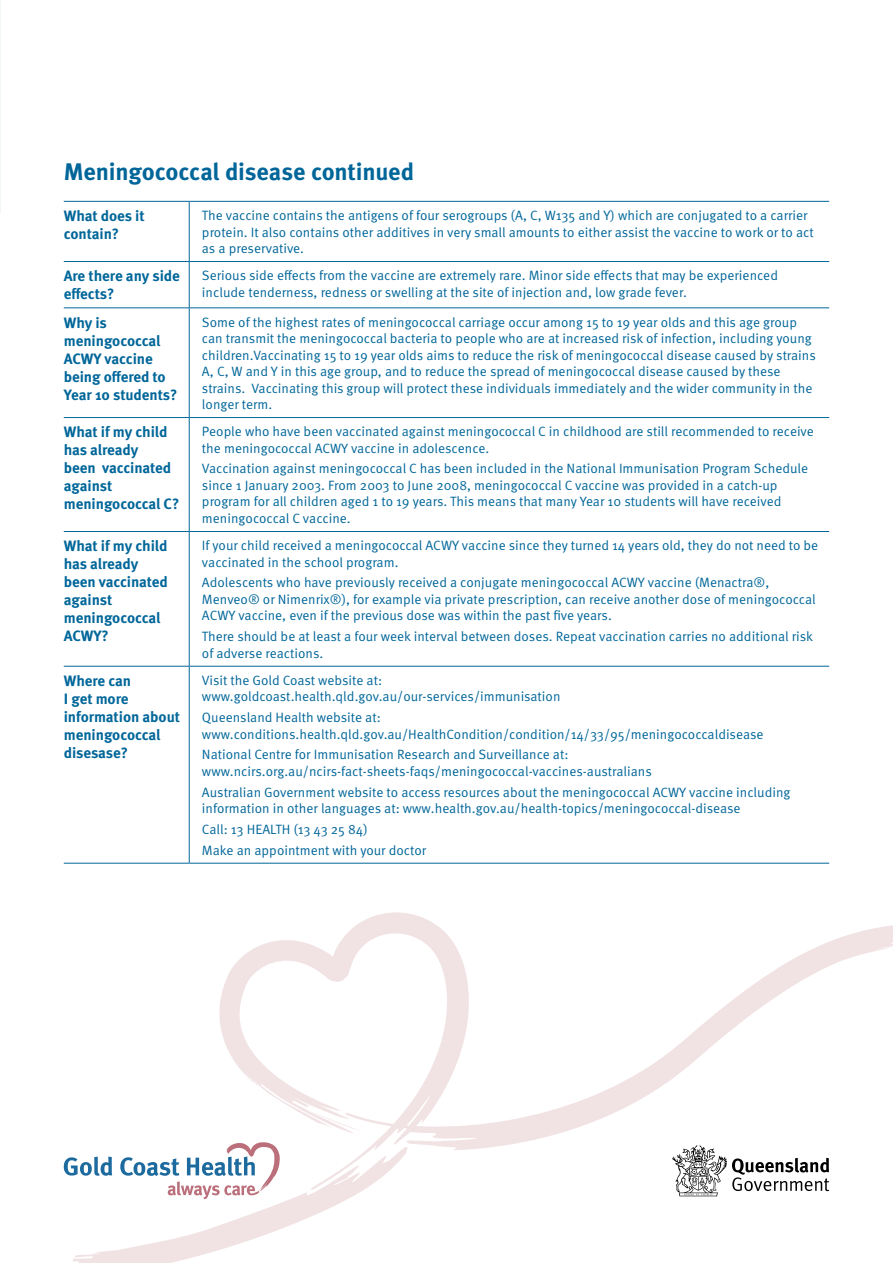
<style>
.page{position:relative;width:893px;height:1263px;background:#fff}
.page>*{position:absolute;margin:0;border:0;box-sizing:border-box;transform-origin:0 0}
.t1{font:700 24px "Meta Pro";letter-spacing:-.01em;color:#069}
.t2{font:700 15px/18px "Meta Pro";letter-spacing:-.005em;color:#069}
.t3{font:13.5px/16.5px "Meta Pro Norm";color:#069}
</style>
<div class="page">
<svg style="left:219px;top:912px;width:674px;height:270px"></svg>
<hr style="left:64px;top:201px;width:125px;height:1px;background:#069">
<hr style="left:189px;top:201px;width:640px;height:1px;background:#069">
<hr style="left:189px;top:202px;width:1px;height:59px;background:#069">
<hr style="left:64px;top:261px;width:125px;height:1px;background:#069">
<hr style="left:189px;top:261px;width:640px;height:1px;background:#069">
<hr style="left:189px;top:262px;width:1px;height:45px;background:#069">
<hr style="left:64px;top:307px;width:125px;height:1px;background:#069">
<hr style="left:189px;top:307px;width:640px;height:1px;background:#069">
<hr style="left:189px;top:308px;width:1px;height:109px;background:#069">
<hr style="left:64px;top:417px;width:125px;height:1px;background:#069">
<hr style="left:189px;top:417px;width:640px;height:1px;background:#069">
<hr style="left:189px;top:418px;width:1px;height:113px;background:#069">
<hr style="left:64px;top:531px;width:125px;height:1px;background:#069">
<hr style="left:189px;top:531px;width:640px;height:1px;background:#069">
<hr style="left:189px;top:532px;width:1px;height:134px;background:#069">
<hr style="left:64px;top:666px;width:125px;height:1px;background:#069">
<hr style="left:189px;top:666px;width:640px;height:1px;background:#069">
<hr style="left:189px;top:667px;width:1px;height:196px;background:#069">
<hr style="left:64px;top:863px;width:125px;height:1px;background:#069">
<hr style="left:189px;top:863px;width:640px;height:1px;background:#069">
<svg style="left:672px;top:1145px;width:157px;height:51px"></svg>
<svg style="left:63px;top:1142px;width:347px;height:121px"></svg>
<h1 class="t1" style="left:64px;top:161px;width:352px">Meningococcal disease continued</h1>
<p class="t2" style="left:64px;top:208px;width:82px">What does it contain?</p>
<p class="t3" style="left:202px;top:208px;width:613px">The vaccine contains the antigens of four serogroups (A, C, W135 and Y) which are conjugated to a carrier protein. It also contains other additives in very small amounts to either assist the vaccine to work or to act as a preservative.</p>
<p class="t2" style="left:64px;top:268px;width:118px">Are there any side effects?</p>
<p class="t3" style="left:202px;top:268px;width:578px">Serious side effects from the vaccine are extremely rare. Minor side effects that may be experienced include tenderness, redness or swelling at the site of injection and, low grade fever.</p>
<p class="t2" style="left:64px;top:314px;width:115px">Why is meningococcal<br>ACWY vaccine being offered to<br>Year 10 students?</p>
<p class="t3" style="left:202px;top:314px;width:615px">Some of the highest rates of meningococcal carriage occur among 15 to 19 year olds and this age group can transmit the meningococcal bacteria to people who are at increased risk of infection, including young children.Vaccinating 15 to 19 year olds aims to reduce the risk of meningococcal disease caused by strains A, C, W and Y in this age group, and to reduce the spread of meningococcal disease caused by these strains. Vaccinating this group will protect these individuals immediately and the wider community in the longer term.</p>
<p class="t2" style="left:64px;top:424px;width:117px">What if my child has already<br>been vaccinated against meningococcal C?</p>
<p class="t3" style="left:202px;top:424px;width:613px">People who have been vaccinated against meningococcal C in childhood are still recommended to receive the meningococcal ACWY vaccine in adolescence.</p>
<p class="t3" style="left:202px;top:461px;width:608px">Vaccination against meningococcal C has been included in the National Immunisation Program Schedule since 1 January 2003. From 2003 to June 2008, meningococcal C vaccine was provided in a catch-up program for all children aged 1 to 19 years. This means that many Year 10 students will have received meningococcal C vaccine.</p>
<p class="t2" style="left:64px;top:538px;width:106px">What if my child has already been vaccinated against meningococcal<br>ACWY?</p>
<p class="t3" style="left:202px;top:538px;width:618px">If your child received a meningococcal ACWY vaccine since they turned 14 years old, they do not need to be vaccinated in the school program.</p>
<p class="t3" style="left:202px;top:575px;width:615px">Adolescents who have previously received a conjugate meningococcal ACWY vaccine (Menactra®,<br>Menveo® or Nimenrix®), for example via private prescription, can receive another dose of meningococcal<br>ACWY vaccine, even if the previous dose was within the past five years.</p>
<p class="t3" style="left:202px;top:629px;width:613px">There should be at least a four week interval between doses. Repeat vaccination carries no additional risk of adverse reactions.</p>
<p class="t2" style="left:64px;top:673px;width:118px">Where can<br>I get more information about meningococcal disesase?</p>
<p class="t3" style="left:202px;top:673px;width:360px">Visit the Gold Coast website at: www.goldcoast.health.qld.gov.au/our-services/immunisation</p>
<p class="t3" style="left:202px;top:710px;width:563px">Queensland Health website at: www.conditions.health.qld.gov.au/HealthCondition/condition/14/33/95/meningococcaldisease</p>
<p class="t3" style="left:202px;top:747px;width:451px">National Centre for Immunisation Research and Surveillance at: www.ncirs.org.au/ncirs-fact-sheets-faqs/meningococcal-vaccines-australians</p>
<p class="t3" style="left:202px;top:784px;width:590px">Australian Government website to access resources about the meningococcal ACWY vaccine including information in other languages at: www.health.gov.au/health-topics/meningococcal-disease</p>
<p class="t3" style="left:202px;top:820px;width:226px;line-height:20.7px">Call: 13 HEALTH (13 43 25 84)<br>Make an appointment with your doctor</p>
</div>
